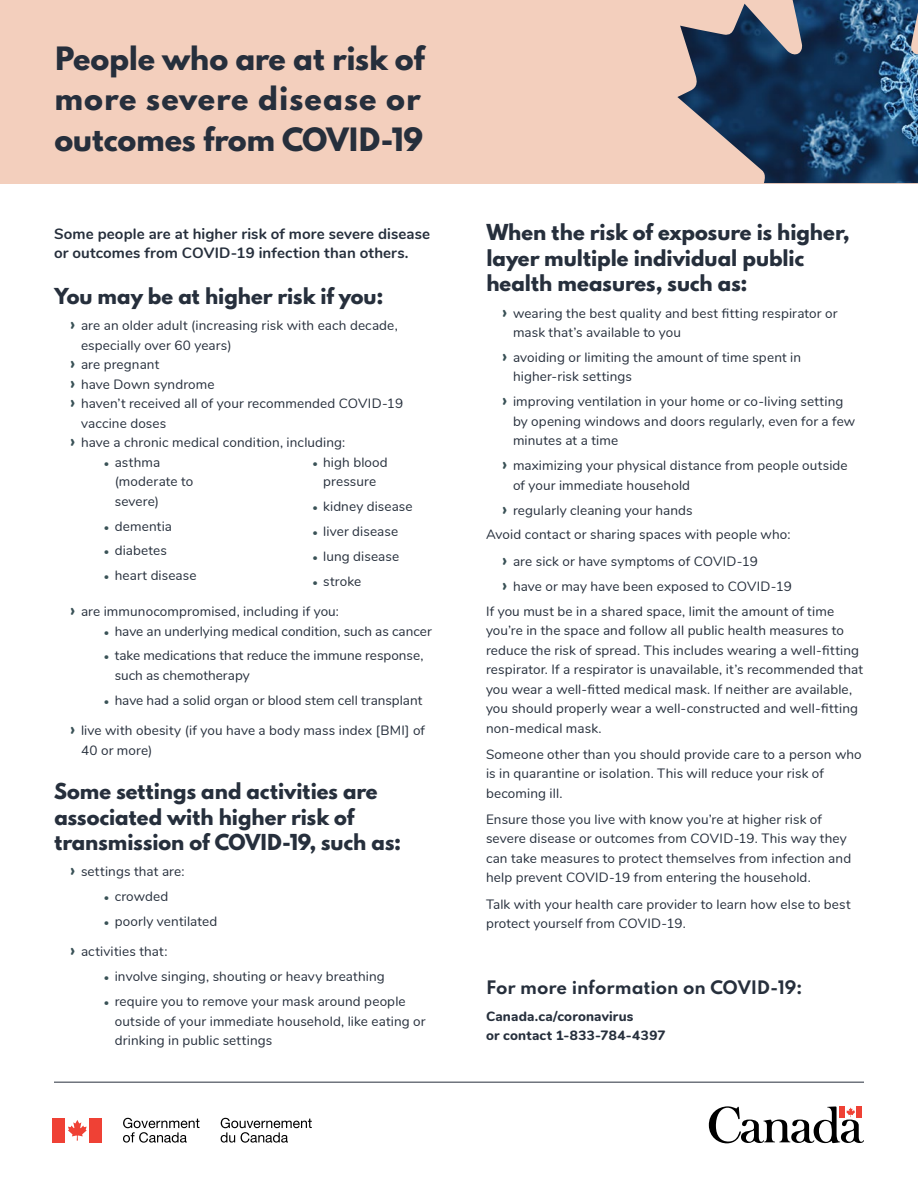
<style>
.page{position:relative;width:918px;height:1188px;background:#fff}
.page>*{position:absolute;margin:0;border:0;box-sizing:border-box;transform-origin:0 0}
.t1{font:100 28.5px/40.5px "Spartan";letter-spacing:-.035em;color:#262f3c}
.t2{font:100 19.5px/25.5px "Spartan";letter-spacing:-.035em;color:#262f3c}
.t3{font:100 16.5px "Spartan";letter-spacing:-.005em;color:#262f3c}
.t4{font:700 15px/19.5px "Nunito";letter-spacing:.005em;color:#262f3c}
.t5{font:13.5px/19.5px "Nunito";letter-spacing:.01em;color:#262f3c}
.t6{font:800 13.5px/19.5px "Nunito";letter-spacing:.015em;color:#262f3c}
.s1{font-weight:800;font-size:18px;color:#3a5257}
.s2{font-weight:800;font-size:10.5px;color:#3a5257}
</style>
<div class="page">
<hr style="left:54px;top:1082px;width:810px;height:1px;background:#262f3c">
<div style="left:0;top:0;width:918px;height:183px;background:#f3cfbd"></div>
<img style="left:677px;top:0;width:241px;height:183px">
<svg style="left:68px;top:1120px;width:19px;height:21px"></svg>
<div style="left:53px;top:1118px;width:12px;height:24px;background:#ef4135"></div>
<div style="left:90px;top:1118px;width:12px;height:24px;background:#ef4135"></div>
<svg style="left:123px;top:1118px;width:77px;height:25px"></svg>
<svg style="left:221px;top:1118px;width:91px;height:25px"></svg>
<svg style="left:709px;top:1106px;width:155px;height:37px"></svg>
<h1 class="t1" style="left:54px;top:37px;width:373px">People who are at risk of more severe disease or outcomes from COVID-19</h1>
<p class="t4" style="left:54px;top:223px;width:378px">Some people are at higher risk of more severe disease or outcomes from COVID-19 infection than others.</p>
<h2 class="t2" style="left:54px;top:283px;width:331px">You may be at higher risk if you:</h2>
<p class="t5" style="left:70px;top:315px;width:329px"><span class="s1">›</span> are an older adult (increasing risk with each decade,</p>
<p class="t5" style="left:81px;top:334px;width:152px">especially over 60 years)</p>
<p class="t5" style="left:70px;top:354px;width:91px"><span class="s1">›</span> are pregnant</p>
<p class="t5" style="left:70px;top:373px;width:146px"><span class="s1">›</span> have Down syndrome</p>
<p class="t5" style="left:70px;top:393px;width:334px"><span class="s1">›</span> haven’t received all of your recommended COVID-19</p>
<p class="t5" style="left:81px;top:412px;width:87px">vaccine doses</p>
<p class="t5" style="left:70px;top:432px;width:277px"><span class="s1">›</span> have a chronic medical condition, including:</p>
<p class="t5" style="left:115px;top:451px;width:80px;text-indent:-11px"><span class="s2">•</span> asthma (moderate to severe)</p>
<p class="t5" style="left:104px;top:515px;width:70px"><span class="s2">•</span> dementia</p>
<p class="t5" style="left:104px;top:540px;width:64px"><span class="s2">•</span> diabetes</p>
<p class="t5" style="left:104px;top:565px;width:94px"><span class="s2">•</span> heart disease</p>
<p class="t5" style="left:312px;top:451px;width:77px;text-align:center"><span class="s2">•</span> high blood pressure</p>
<p class="t5" style="left:312px;top:496px;width:102px"><span class="s2">•</span> kidney disease</p>
<p class="t5" style="left:312px;top:521px;width:87px"><span class="s2">•</span> liver disease</p>
<p class="t5" style="left:312px;top:546px;width:88px"><span class="s2">•</span> lung disease</p>
<p class="t5" style="left:312px;top:571px;width:50px"><span class="s2">•</span> stroke</p>
<p class="t5" style="left:70px;top:601px;width:270px"><span class="s1">›</span> are immunocompromised, including if you:</p>
<p class="t5" style="left:104px;top:620px;width:329px"><span class="s2">•</span> have an underlying medical condition, such as cancer</p>
<p class="t5" style="left:115px;top:645px;width:310px;text-indent:-11px"><span class="s2">•</span> take medications that reduce the immune response, such as chemotherapy</p>
<p class="t5" style="left:104px;top:690px;width:320px"><span class="s2">•</span> have had a solid organ or blood stem cell transplant</p>
<p class="t5" style="left:81px;top:720px;width:346px;text-indent:-11px"><span class="s1">›</span> live with obesity (if you have a body mass index [BMI] of<br>40 or more)</p>
<h2 class="t2" style="left:54px;top:778px;width:349px">Some settings and activities are associated with higher risk of transmission of COVID-19, such as:</h2>
<p class="t5" style="left:70px;top:861px;width:116px"><span class="s1">›</span> settings that are:</p>
<p class="t5" style="left:104px;top:886px;width:66px"><span class="s2">•</span> crowded</p>
<p class="t5" style="left:104px;top:911px;width:115px"><span class="s2">•</span> poorly ventilated</p>
<p class="t5" style="left:70px;top:941px;width:99px"><span class="s1">›</span> activities that:</p>
<p class="t5" style="left:104px;top:966px;width:282px"><span class="s2">•</span> involve singing, shouting or heavy breathing</p>
<p class="t5" style="left:115px;top:991px;width:312px;text-indent:-11px"><span class="s2">•</span> require you to remove your mask around people outside of your immediate household, like eating or drinking in public settings</p>
<h2 class="t2" style="left:486px;top:219px;width:365px">When the risk of exposure is higher, layer multiple individual public health measures, such as:</h2>
<p class="t5" style="left:513px;top:302px;width:326px;text-indent:-11px"><span class="s1">›</span> wearing the best quality and best fitting respirator or mask that’s available to you</p>
<p class="t5" style="left:513px;top:347px;width:290px;text-indent:-11px"><span class="s1">›</span> avoiding or limiting the amount of time spent in higher-risk settings</p>
<p class="t5" style="left:513px;top:391px;width:344px;text-indent:-11px"><span class="s1">›</span> improving ventilation in your home or co-living setting by opening windows and doors regularly, even for a few minutes at a time</p>
<p class="t5" style="left:513px;top:455px;width:336px;text-indent:-11px"><span class="s1">›</span> maximizing your physical distance from people outside of your immediate household</p>
<p class="t5" style="left:486px;top:497px;width:306px;line-height:24.9px;text-indent:16px"><span class="s1">›</span> regularly cleaning your hands<br>Avoid contact or sharing spaces with people who:</p>
<p class="t5" style="left:502px;top:551px;width:257px"><span class="s1">›</span> are sick or have symptoms of COVID-19</p>
<p class="t5" style="left:502px;top:575px;width:291px"><span class="s1">›</span> have or may have been exposed to COVID-19</p>
<p class="t5" style="left:486px;top:600px;width:350px">If you must be in a shared space, limit the amount of time</p>
<p class="t5" style="left:486px;top:620px;width:378px">you’re in the space and follow all public health measures to reduce the risk of spread. This includes wearing a well-fitting respirator. If a respirator is unavailable, it’s recommended that you wear a well-fitted medical mask. If neither are available, you should properly wear a well-constructed and well-fitting non-medical mask.</p>
<p class="t5" style="left:486px;top:744px;width:377px">Someone other than you should provide care to a person who is in quarantine or isolation. This will reduce your risk of becoming ill.</p>
<p class="t5" style="left:486px;top:809px;width:367px">Ensure those you live with know you’re at higher risk of severe disease or outcomes from COVID-19. This way they can take measures to protect themselves from infection and help prevent COVID-19 from entering the household.</p>
<p class="t5" style="left:486px;top:894px;width:366px">Talk with your health care provider to learn how else to best protect yourself from COVID-19.</p>
<p class="t3" style="left:486px;top:975px;width:318px">For more information on COVID-19:</p>
<p class="t6" style="left:486px;top:1005px;width:181px">Canada.ca/coronavirus<br>or contact 1-833-784-4397</p>
</div>
